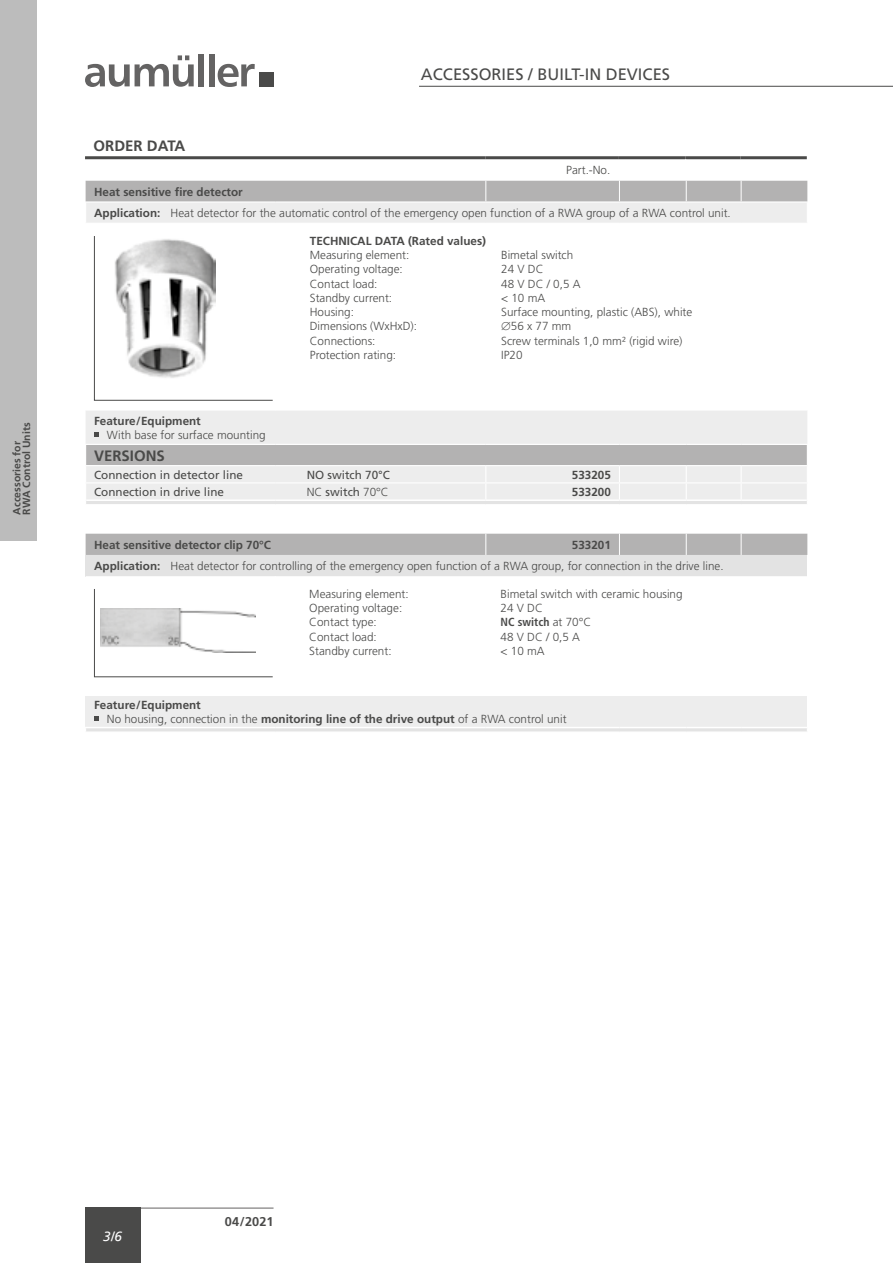
<style>
.page{position:relative;width:893px;height:1263px;background:#fff}
.page>*{position:absolute;margin:0;border:0;box-sizing:border-box;transform-origin:0 0}
.t1{font:16.5px "Frutiger LT Std";color:#4a4a49}
.t2{font:700 15px "Frutiger LT Std";color:#4a4a49}
.t3{font:italic 13.5px "Frutiger LT";color:#fff}
.t4{font:700 12.75px "Frutiger LT Std";color:#4a4a49}
.t5{font:300 11.7px/21.3px "Frutiger LT Std";color:#4a4a49}
.t6{font:700 11.7px/14.2px "Frutiger LT Std";color:#4a4a49}
.t7{font:11.7px "Frutiger LT Std";color:#4a4a49}
.t8{font:700 condensed 11.7px "Frutiger LT Std";color:#4a4a49}
.t9{font:700 10.5px/9.6px "Frutiger LT Std";color:#4a4a49}
.s1{font-weight:700}
.s2{font-weight:400}
.s3{font-weight:300;font-stretch:normal}
.s4{font-weight:300}
</style>
<div class="page">
<hr style="left:85px;top:1208px;width:189px;height:1px;background:#646363">
<div style="left:85px;top:1208px;width:55px;height:55px;background:#4a4a49"></div>
<hr style="left:419px;top:86px;width:474px;height:1px;background:#4a4a49">
<svg style="left:85px;top:55px;width:109px;height:32px"></svg>
<div style="left:198px;top:54px;width:6px;height:32px;background:#646363"></div>
<div style="left:209px;top:54px;width:5px;height:32px;background:#646363"></div>
<svg style="left:218px;top:64px;width:37px;height:23px"></svg>
<div style="left:260px;top:72px;width:14px;height:14px;background:#4a4a49"></div>
<div style="left:0;top:0;width:37px;height:540px;background:#bcbcbc"></div>
<hr style="left:85px;top:156px;width:400px;height:3px;background:#4a4a49">
<hr style="left:485px;top:156px;width:134px;height:3px;background:#4a4a49">
<hr style="left:619px;top:156px;width:67px;height:3px;background:#4a4a49">
<hr style="left:686px;top:156px;width:55px;height:3px;background:#4a4a49">
<hr style="left:741px;top:156px;width:66px;height:3px;background:#4a4a49">
<div style="left:86px;top:181px;width:721px;height:20px;background:#b3b2b2"></div>
<div style="left:86px;top:203px;width:721px;height:241px;background:#ededed"></div>
<svg style="left:86px;top:224px;width:721px;height:186px"></svg>
<svg style="left:741px;top:181px;width:1px;height:20px"></svg>
<svg style="left:485px;top:181px;width:1px;height:20px"></svg>
<svg style="left:619px;top:181px;width:1px;height:20px"></svg>
<svg style="left:685px;top:159px;width:2px;height:42px"></svg>
<hr style="left:275px;top:224px;width:1px;height:186px;background:#fff">
<hr style="left:85px;top:223px;width:191px;height:1px;background:#fff">
<hr style="left:276px;top:223px;width:210px;height:1px;background:#fff">
<hr style="left:486px;top:223px;width:133px;height:1px;background:#fff">
<hr style="left:619px;top:223px;width:67px;height:1px;background:#fff">
<hr style="left:686px;top:223px;width:55px;height:1px;background:#fff">
<hr style="left:741px;top:223px;width:67px;height:1px;background:#fff">
<svg style="left:86px;top:445px;width:721px;height:59px;background:#d8d8d8"></svg>
<hr style="left:86px;top:499px;width:190px;height:2px;background:#fff">
<hr style="left:276px;top:499px;width:210px;height:2px;background:#fff">
<hr style="left:486px;top:499px;width:133px;height:2px;background:#fff">
<hr style="left:619px;top:499px;width:67px;height:2px;background:#fff">
<hr style="left:686px;top:499px;width:55px;height:2px;background:#fff">
<hr style="left:741px;top:499px;width:66px;height:2px;background:#fff">
<svg style="left:94px;top:235px;width:179px;height:166px"></svg>
<svg style="left:94px;top:432px;width:5px;height:5px"></svg>
<div style="left:86px;top:555px;width:721px;height:21px;background:#e3e3e3"></div>
<div style="left:86px;top:696px;width:721px;height:31px;background:#ededed"></div>
<div style="left:86px;top:534px;width:721px;height:21px;background:#b3b2b2"></div>
<hr style="left:86px;top:728px;width:721px;height:3px;background:#e3e3e3">
<svg style="left:94px;top:589px;width:179px;height:88px"></svg>
<svg style="left:94px;top:717px;width:5px;height:4px"></svg>
<p class="t9" style="left:12px;top:514px;width:93px;rotate:-90deg">Accessories for<br>RWA Control Units</p>
<p class="t2" style="left:94px;top:137px;width:93px">ORDER DATA</p>
<h1 class="t1" style="left:421px;top:65px;width:251px">ACCESSORIES / BUILT-IN DEVICES</h1>
<p class="t5" style="left:566px;top:160px;width:46px">Part.-No.</p>
<p class="t5" style="left:94px;top:181px;width:638px"><span class="s1">Heat sensitive fire detector<br>Application:</span> Heat detector for the automatic control of the emergency open function of a RWA group of a RWA control unit.</p>
<p class="t6" style="left:310px;top:234px;width:178px">TECHNICAL DATA (Rated values)</p>
<p class="t5" style="left:310px;top:244px;width:101px">Measuring element:</p>
<p class="t5" style="left:501px;top:244px;width:74px">Bimetal switch</p>
<p class="t5" style="left:310px;top:259px;width:94px">Operating voltage:</p>
<p class="t5" style="left:501px;top:259px;width:44px">24 V DC</p>
<p class="t5" style="left:310px;top:273px;width:69px">Contact load:</p>
<p class="t5" style="left:501px;top:273px;width:81px">48 V DC / 0,5 A</p>
<p class="t5" style="left:310px;top:287px;width:84px">Standby current:</p>
<p class="t5" style="left:501px;top:287px;width:46px">&lt; 10 mA</p>
<p class="t5" style="left:310px;top:301px;width:46px">Housing:</p>
<p class="t5" style="left:501px;top:301px;width:193px">Surface mounting, plastic (ABS), white</p>
<p class="t5" style="left:310px;top:316px;width:109px">Dimensions (WxHxD):</p>
<p class="t5" style="left:501px;top:316px;width:72px">∅56 x 77 mm</p>
<p class="t5" style="left:310px;top:330px;width:67px">Connections:</p>
<p class="t5" style="left:501px;top:330px;width:183px">Screw terminals 1,0 mm² (rigid wire)</p>
<p class="t5" style="left:310px;top:344px;width:88px">Protection rating:</p>
<p class="t5" style="left:501px;top:344px;width:23px">IP20</p>
<p class="t6" style="left:94px;top:413px;width:108px">Feature/Equipment</p>
<p class="t5" style="left:107px;top:424px;width:160px">With base for surface mounting</p>
<p class="t2" style="left:94px;top:447px;width:72px">VERSIONS</p>
<p class="t7" style="left:94px;top:468px;width:150px">Connection in detector line</p>
<p class="t7" style="left:307px;top:468px;width:85px">NO switch 70°C</p>
<p class="t6" style="left:572px;top:467px;width:41px">533205</p>
<p class="t7" style="left:94px;top:485px;width:132px">Connection in drive line</p>
<p class="t5" style="left:307px;top:481px;width:84px">NC <span class="s2">switch</span> 70°C</p>
<p class="t6" style="left:572px;top:485px;width:41px">533200</p>
<p class="t6" style="left:94px;top:538px;width:178px">Heat sensitive detector clip 70°C</p>
<p class="t5" style="left:94px;top:534px;width:631px;text-indent:478px"><span class="s1">533201<br>Application:</span> Heat detector for controlling of the emergency open function of a RWA group, for connection in the drive line.</p>
<p class="t5" style="left:309px;top:583px;width:101px">Measuring element:</p>
<p class="t5" style="left:501px;top:583px;width:184px">Bimetal switch with ceramic housing</p>
<p class="t5" style="left:309px;top:597px;width:94px">Operating voltage:</p>
<p class="t5" style="left:501px;top:597px;width:44px">24 V DC</p>
<p class="t5" style="left:309px;top:612px;width:69px">Contact type:</p>
<p class="t8" style="left:501px;top:615px;width:92px">NC switch <span class="s3">at 70°C</span></p>
<p class="t5" style="left:309px;top:626px;width:69px">Contact load:</p>
<p class="t5" style="left:501px;top:626px;width:81px">48 V DC / 0,5 A</p>
<p class="t5" style="left:309px;top:640px;width:84px">Standby current:</p>
<p class="t5" style="left:501px;top:640px;width:46px">&lt; 10 mA</p>
<p class="t6" style="left:107px;top:698px;width:461px;text-indent:-13px">Feature/Equipment<br><span class="s4">No housing, connection in the</span> monitoring line of the drive output <span class="s4">of a RWA control unit</span></p>
<p class="t3" style="left:103px;top:1229px;width:20px">3/6</p>
<p class="t4" style="left:225px;top:1214px;width:50px">04/2021</p>
</div>
